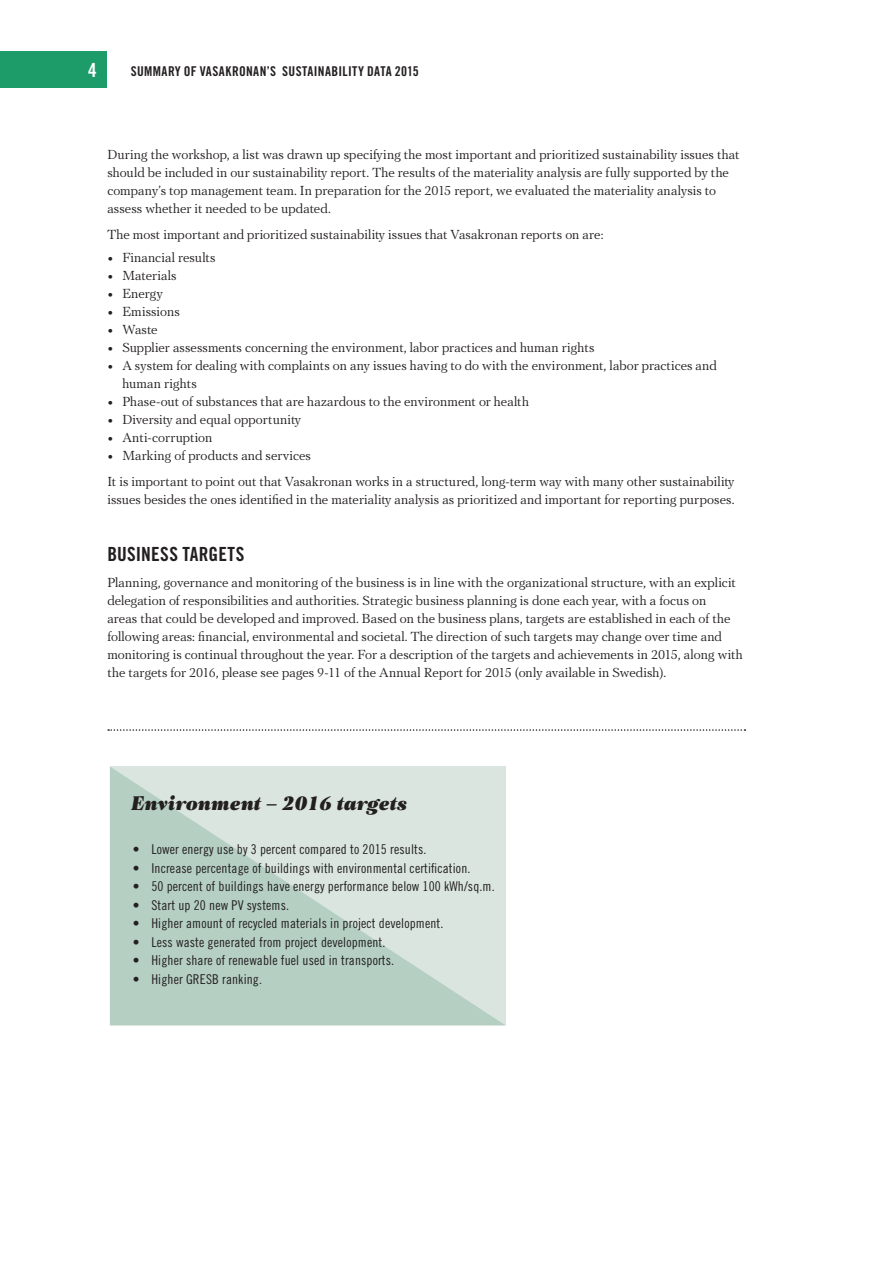
<style>
.page{position:relative;width:893px;height:1263px;background:#fff}
.page>*{position:absolute;margin:0;border:0;box-sizing:border-box;transform-origin:0 0}
.t1{font:italic 20.25px "PF Regal Text Pro U Black";color:#231f20}
.t2{font:19.5px "Trade Gothic LT Std Bd Cn 20";letter-spacing:.005em;color:#231f20}
.t3{font:19.5px "Trade Gothic LT Std Bd Cn 20";color:#fff}
.t4{font:13.5px/18px "PF Regal Text Pro Regular A";letter-spacing:.01em;color:#231f20}
.t5{font:13.5px "Trade Gothic LT Std Cn 18";letter-spacing:.01em;color:#231f20}
.t6{font:13.5px "Trade Gothic LT Std Bd Cn 20";letter-spacing:.025em;color:#231f20}
</style>
<div class="page">
<div style="left:0;top:52px;width:107px;height:36px;background:#1d9b69"></div>
<svg style="left:110px;top:766px;width:396px;height:259px;background:#c7dad0"></svg>
<svg style="left:108px;top:729px;width:637px;height:2px"></svg>
<h2 class="t3" style="left:88px;top:58px;width:10px">4</h2>
<p class="t6" style="left:131px;top:63px;width:290px">SUMMARY OF VASAKRONAN’S SUSTAINABILITY DATA 2015</p>
<p class="t4" style="left:107px;top:146px;width:634px">During the workshop, a list was drawn up specifying the most important and prioritized sustainability issues that should be included in our sustainability report. The results of the materiality analysis are fully supported by the company’s top management team. In preparation for the 2015 report, we evaluated the materiality analysis to assess whether it needed to be updated.</p>
<p class="t4" style="left:107px;top:226px;width:498px">The most important and prioritized sustainability issues that Vasakronan reports on are:</p>
<p class="t4" style="left:107px;top:248px;width:110px">• Financial results</p>
<p class="t4" style="left:107px;top:266px;width:71px">• Materials</p>
<p class="t4" style="left:107px;top:284px;width:57px">• Energy</p>
<p class="t4" style="left:107px;top:302px;width:74px">• Emissions</p>
<p class="t4" style="left:107px;top:320px;width:52px">• Waste</p>
<p class="t4" style="left:107px;top:338px;width:489px">• Supplier assessments concerning the environment, labor practices and human rights</p>
<p class="t4" style="left:122px;top:356px;width:596px;text-indent:-15px">• A system for dealing with complaints on any issues having to do with the environment, labor practices and human rights</p>
<p class="t4" style="left:107px;top:392px;width:423px">• Phase-out of substances that are hazardous to the environment or health</p>
<p class="t4" style="left:107px;top:410px;width:195px">• Diversity and equal opportunity</p>
<p class="t4" style="left:107px;top:428px;width:107px">• Anti-corruption</p>
<p class="t4" style="left:107px;top:446px;width:205px">• Marking of products and services</p>
<p class="t4" style="left:107px;top:473px;width:629px">It is important to point out that Vasakronan works in a structured, long-term way with many other sustainability issues besides the ones identified in the materiality analysis as prioritized and important for reporting purposes.</p>
<p class="t2" style="left:107px;top:542px;width:139px">BUSINESS TARGETS</p>
<p class="t4" style="left:107px;top:574px;width:637px">Planning, governance and monitoring of the business is in line with the organizational structure, with an explicit delegation of responsibilities and authorities. Strategic business planning is done each year, with a focus on<br>areas that could be developed and improved. Based on the business plans, targets are established in each of the following areas: financial, environmental and societal. The direction of such targets may change over time and monitoring is continual throughout the year. For a description of the targets and achievements in 2015, along with the targets for 2016, please see pages 9-11 of the Annual Report for 2015 (only available in Swedish).</p>
<p class="t1" style="left:131px;top:790px;width:277px">Environment – 2016 targets</p>
<p class="t5" style="left:133px;top:841px;width:295px">• Lower energy use by 3 percent compared to 2015 results.</p>
<p class="t5" style="left:133px;top:860px;width:339px">• Increase percentage of buildings with environmental certification.</p>
<p class="t5" style="left:133px;top:878px;width:363px">• 50 percent of buildings have energy performance below 100 kWh/sq.m.</p>
<p class="t5" style="left:133px;top:897px;width:158px">• Start up 20 new PV systems.</p>
<p class="t5" style="left:133px;top:915px;width:312px">• Higher amount of recycled materials in project development.</p>
<p class="t5" style="left:133px;top:934px;width:254px">• Less waste generated from project development.</p>
<p class="t5" style="left:133px;top:952px;width:263px">• Higher share of renewable fuel used in transports.</p>
<p class="t5" style="left:133px;top:971px;width:131px">• Higher GRESB ranking.</p>
</div>
